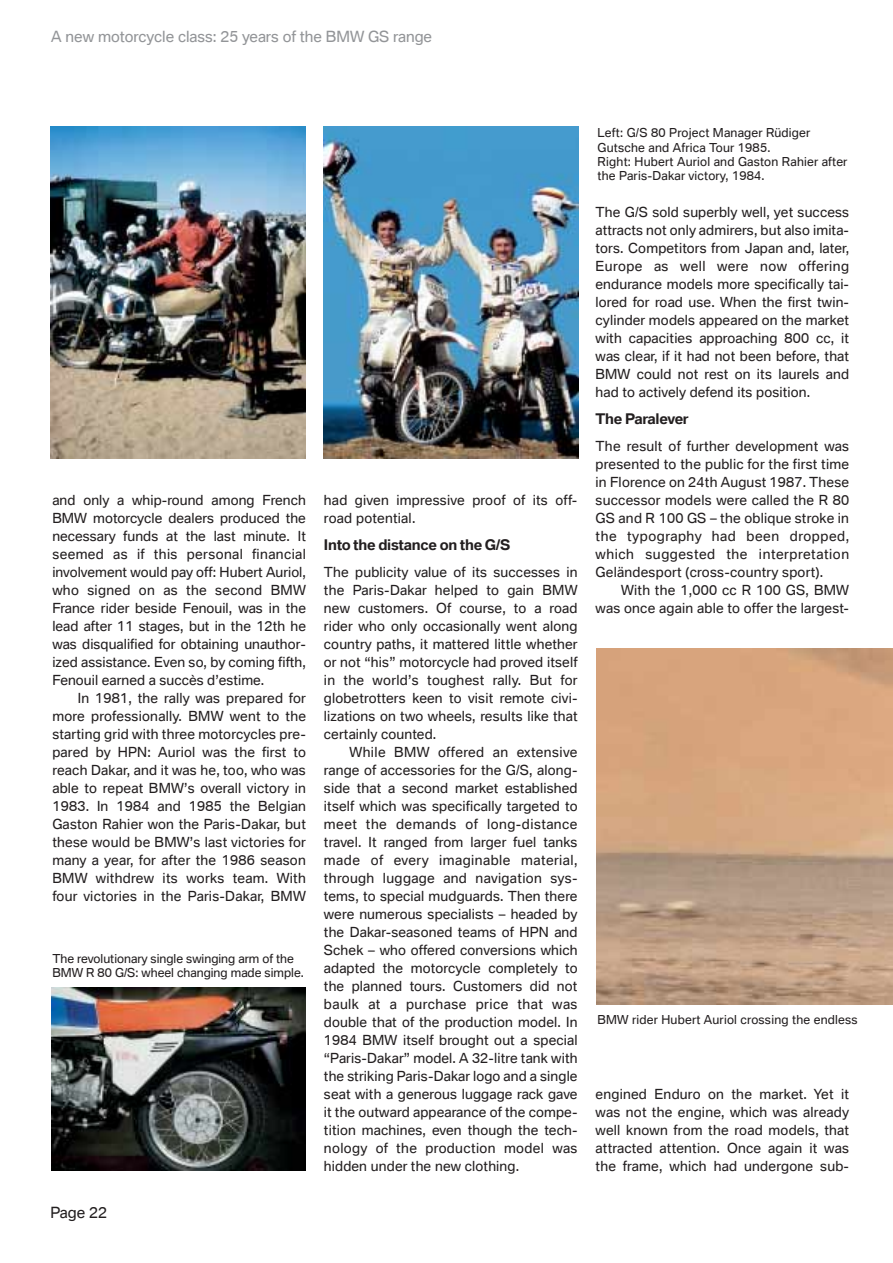
<style>
.page{position:relative;width:893px;height:1263px;background:#fff}
.page>*{position:absolute;margin:0;border:0;box-sizing:border-box;transform-origin:0 0}
.t1{font:15px "BMW Type";color:#939598}
.t2{font:15px "BMW Type";color:#231f20}
.t3{font:700 14.25px "BMW Type";letter-spacing:-.02em;color:#231f20}
.t4{font:13.5px/18px "BMW Type";letter-spacing:.02em;color:#231f20;text-align:justify}
.t5{font:12px/14.4px "BMW Type";letter-spacing:.02em;color:#231f20}
.t6{font:12px/14.4px "BMW Type";color:#231f20}
</style>
<div class="page">
<img style="left:51px;top:988px;width:254px;height:183px">
<img style="left:596px;top:649px;width:296px;height:356px">
<img style="left:51px;top:127px;width:255px;height:331px">
<img style="left:323px;top:127px;width:255px;height:332px">
<p class="t1" style="left:51px;top:28px;width:382px">A new motorcycle class: 25 years of the BMW GS range</p>
<p class="t4" style="left:52px;top:491px;width:255px">and only a whip-round among French BMW motorcycle dealers produced the necessary funds at the last minute. It seemed as if this personal financial involvement would pay off: Hubert Auriol, who signed on as the second BMW France rider beside Fenouil, was in the lead after 11 stages, but in the 12th he was disqualified for obtaining unauthor&shy;ized assistance. Even so, by coming fifth, Fenouil earned a succès d’estime.</p>
<p class="t4" style="left:52px;top:689px;width:255px;text-indent:26px">In 1981, the rally was prepared for more professionally. BMW went to the starting grid with three motorcycles pre&shy;pared by HPN: Auriol was the first to reach Dakar, and it was he, too, who was able to repeat BMW’s overall victory in 1983. In 1984 and 1985 the Belgian Gaston Rahier won the Paris-Dakar, but these would be BMW’s last victories for many a year, for after the 1986 season BMW withdrew its works team. With four victories in the Paris-Dakar, BMW</p>
<p class="t6" style="left:52px;top:951px;width:253px">The revolutionary single swinging arm of the<br>BMW R 80 G/S: wheel changing made simple.</p>
<p class="t2" style="left:50px;top:1204px;width:58px">Page 22</p>
<p class="t4" style="left:324px;top:491px;width:255px">had given impressive proof of its off&shy;road potential.</p>
<p class="t3" style="left:324px;top:537px;width:188px">Into the distance on the G/S</p>
<p class="t4" style="left:324px;top:563px;width:255px">The publicity value of its successes in the Paris-Dakar helped to gain BMW new customers. Of course, to a road rider who only occasionally went along country paths, it mattered little whether or not “his” motorcycle had proved itself in the world’s toughest rally. But for globetrotters keen to visit remote civi&shy;lizations on two wheels, results like that certainly counted.</p>
<p class="t4" style="left:324px;top:743px;width:255px;text-indent:26px">While BMW offered an extensive range of accessories for the G/S, along&shy;side that a second market established itself which was specifically targeted to meet the demands of long-distance travel. It ranged from larger fuel tanks made of every imaginable material, through luggage and navigation sys&shy;tems, to special mudguards. Then there were numerous specialists – headed by the Dakar-seasoned teams of HPN and Schek – who offered conversions which adapted the motorcycle completely to the planned tours. Customers did not baulk at a purchase price that was double that of the production model. In 1984 BMW itself brought out a special “Paris-Dakar” model. A 32-litre tank with the striking Paris-Dakar logo and a single seat with a generous luggage rack gave it the outward appearance of the compe&shy;tition machines, even though the tech&shy;nology of the production model was hidden under the new clothing.</p>
<p class="t5" style="left:597px;top:126px;width:251px">Left: G/S 80 Project Manager Rüdiger Gutsche and Africa Tour 1985.<br>Right: Hubert Auriol and Gaston Rahier after the Paris-Dakar victory, 1984.</p>
<p class="t4" style="left:595px;top:203px;width:255px">The G/S sold superbly well, yet success attracts not only admirers, but also imita&shy;tors. Competitors from Japan and, later, Europe as well were now offering endurance models more specifically tai&shy;lored for road use. When the first twin&shy;cylinder models appeared on the market with capacities approaching 800 cc, it was clear, if it had not been before, that BMW could not rest on its laurels and had to actively defend its position.</p>
<p class="t3" style="left:595px;top:411px;width:95px">The Paralever</p>
<p class="t4" style="left:595px;top:437px;width:255px">The result of further development was presented to the public for the first time in Florence on 24th August 1987. These successor models were called the R 80<br>GS and R 100 GS – the oblique stroke in the typography had been dropped, which suggested the interpretation Geländesport (cross-country sport).</p>
<p class="t4" style="left:595px;top:581px;width:255px;text-align:right">With the 1,000 cc R 100 GS, BMW was once again able to offer the largest-</p>
<p class="t5" style="left:597px;top:1013px;width:262px">BMW rider Hubert Auriol crossing the endless</p>
<p class="t4" style="left:595px;top:1085px;width:255px">engined Enduro on the market. Yet it was not the engine, which was already well known from the road models, that attracted attention. Once again it was the frame, which had undergone sub-</p>
</div>
